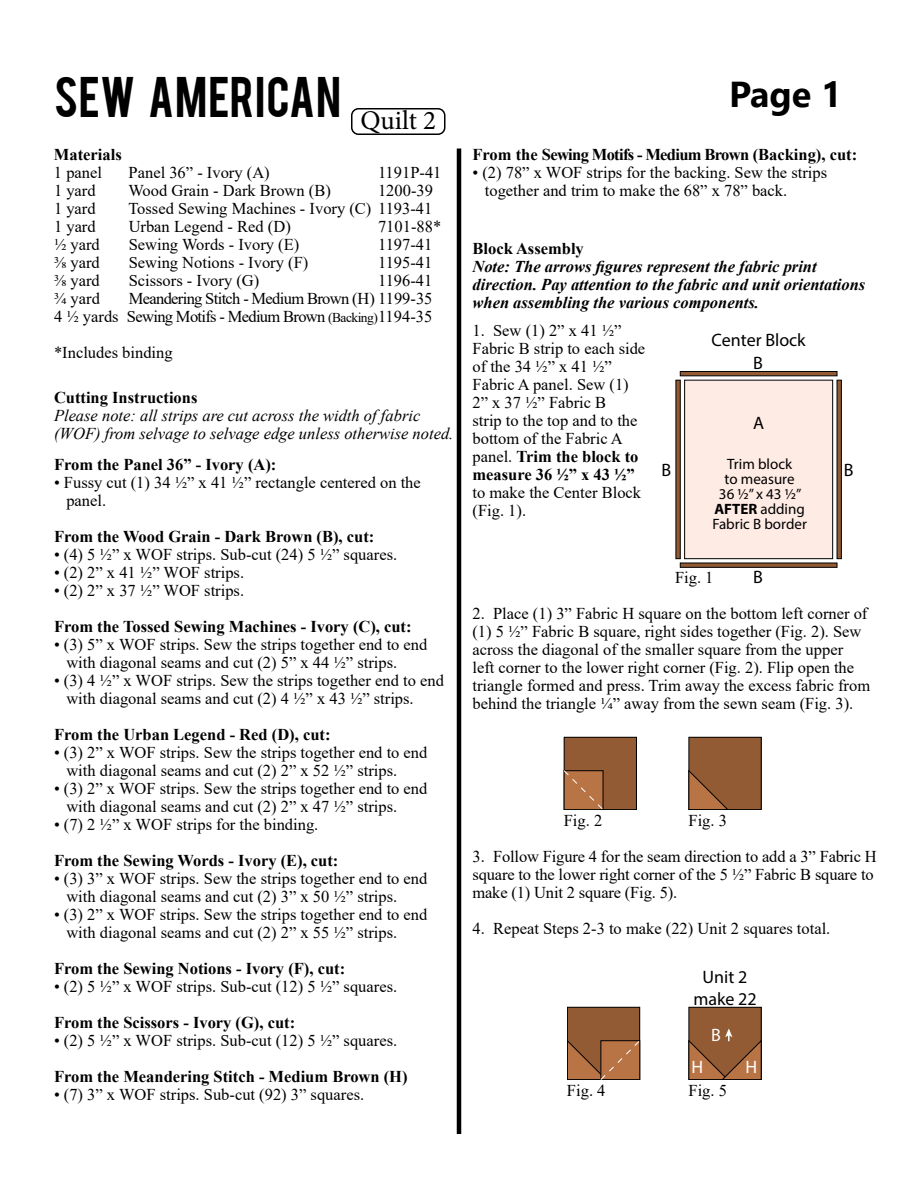
<style>
.page{position:relative;width:918px;height:1188px;background:#fff}
.page>*{position:absolute;margin:0;border:0;box-sizing:border-box;transform-origin:0 0}
.t1{font:45px "Bebas";letter-spacing:.02em;color:#000}
.t2{font:700 36px "Segoe UI";color:#000}
.t3{font:27px "Minion Pro";color:#000}
.t4{font:18px/21.6px "Myriad Pro";color:#000;text-align:center}
.t5{font:18px "Myriad Pro";color:#fff}
.t6{font:16.5px/18px "Times New Roman";color:#000}
.t7{font:700 16.5px "Times New Roman";color:#000}
.t8{font:italic 700 16.5px/18px "Times New Roman";color:#000}
.t9{font:italic 16.5px/18px "Times New Roman";color:#000}
.t10{font:16.5px/18px "Times New Roman";letter-spacing:-.04em;color:#000;text-align:right}
.t11{font:700 16.5px "Times New Roman";letter-spacing:-.04em;color:#000}
.t12{font:15px/15px "Myriad Pro";color:#000;text-align:center}
.s1{font-size:13.5px}
.s2{font-weight:700}
</style>
<div class="page">
<div style="left:351px;top:108px;width:94px;height:27px;border:2px solid #000101;border-radius:7px"></div>
<hr style="left:457px;top:148px;width:4px;height:986px;background:#000">
<div style="left:684px;top:380px;width:149px;height:179px;background:#feebe4;border:1px solid #000"></div>
<svg style="left:676px;top:380px;width:5px;height:179px"></svg>
<svg style="left:837px;top:380px;width:5px;height:179px"></svg>
<svg style="left:680px;top:371px;width:157px;height:5px"></svg>
<svg style="left:680px;top:563px;width:157px;height:5px"></svg>
<div style="left:564px;top:737px;width:72px;height:73px;background:#925b34"></div>
<div style="left:564px;top:737px;width:73px;height:73px;border:1px solid #000"></div>
<svg style="left:564px;top:770px;width:39px;height:40px;background:#ab6d43"></svg>
<div style="left:689px;top:737px;width:72px;height:73px;background:#925b34"></div>
<div style="left:688px;top:737px;width:74px;height:73px;border:1px solid #000"></div>
<svg style="left:688px;top:770px;width:42px;height:40px"></svg>
<div style="left:567px;top:1007px;width:73px;height:73px;background:#925b34"></div>
<div style="left:567px;top:1007px;width:73px;height:73px;border:1px solid #000"></div>
<svg style="left:567px;top:1040px;width:73px;height:40px"></svg>
<div style="left:689px;top:1007px;width:72px;height:73px;background:#925b34"></div>
<div style="left:688px;top:1007px;width:74px;height:73px;border:1px solid #000"></div>
<svg style="left:688px;top:1028px;width:74px;height:52px"></svg>
<h1 class="t1" style="left:54px;top:64px;width:289px">SEW AMERICAN</h1>
<h2 class="t2" style="left:729px;top:60px;width:114px">Page 1</h2>
<h3 class="t3" style="left:360px;top:102px;width:77px">Quilt 2</h3>
<p class="t7" style="left:54px;top:143px;width:69px">Materials</p>
<p class="t6" style="left:54px;top:163px;width:50px">1 panel</p>
<p class="t6" style="left:129px;top:163px;width:143px">Panel 36” - Ivory (A)</p>
<p class="t6" style="left:378px;top:163px;width:65px">1191P-41</p>
<p class="t6" style="left:54px;top:181px;width:43px">1 yard</p>
<p class="t6" style="left:128px;top:181px;width:204px">Wood Grain - Dark Brown (B)</p>
<p class="t6" style="left:378px;top:181px;width:56px">1200-39</p>
<p class="t6" style="left:54px;top:199px;width:43px">1 yard</p>
<p class="t6" style="left:128px;top:199px;width:306px">Tossed Sewing Machines - Ivory (C) 1193-41</p>
<p class="t6" style="left:54px;top:217px;width:43px">1 yard</p>
<p class="t6" style="left:129px;top:217px;width:164px">Urban Legend - Red (D)</p>
<p class="t6" style="left:378px;top:217px;width:65px">7101-88*</p>
<p class="t6" style="left:54px;top:235px;width:47px">½ yard</p>
<p class="t6" style="left:129px;top:235px;width:172px">Sewing Words - Ivory (E)</p>
<p class="t6" style="left:378px;top:235px;width:56px">1197-41</p>
<p class="t6" style="left:54px;top:253px;width:47px">⅜ yard</p>
<p class="t6" style="left:129px;top:253px;width:181px">Sewing Notions - Ivory (F)</p>
<p class="t6" style="left:378px;top:253px;width:56px">1195-41</p>
<p class="t6" style="left:54px;top:271px;width:47px">⅜ yard</p>
<p class="t6" style="left:129px;top:271px;width:132px">Scissors - Ivory (G)</p>
<p class="t6" style="left:378px;top:271px;width:56px">1196-41</p>
<p class="t6" style="left:54px;top:289px;width:47px">¾ yard</p>
<p class="t10" style="left:54px;top:289px;width:380px">Meandering Stitch - Medium Brown (H) 1199-35<br>4 ½ yards Sewing Motifs - Medium Brown <span class="s1">(Backing)</span>1194-35</p>
<p class="t6" style="left:54px;top:343px;width:120px">*Includes binding</p>
<p class="t7" style="left:54px;top:386px;width:145px">Cutting Instructions</p>
<p class="t9" style="left:54px;top:406px;width:401px">Please note: all strips are cut across the width of fabric (WOF) from selvage to selvage edge unless otherwise noted.</p>
<p class="t7" style="left:54px;top:453px;width:224px">From the Panel 36” - Ivory (A):</p>
<p class="t6" style="left:66px;top:473px;width:356px;text-indent:-12px">• Fussy cut (1) 34 ½” x 41 ½” rectangle centered on the panel.</p>
<p class="t7" style="left:54px;top:525px;width:322px">From the Wood Grain - Dark Brown (B), cut:</p>
<p class="t6" style="left:54px;top:545px;width:345px">• (4) 5 ½” x WOF strips. Sub-cut (24) 5 ½” squares.</p>
<p class="t6" style="left:54px;top:563px;width:192px">• (2) 2” x 41 ½” WOF strips.</p>
<p class="t6" style="left:54px;top:581px;width:192px">• (2) 2” x 37 ½” WOF strips.</p>
<p class="t7" style="left:54px;top:615px;width:359px">From the Tossed Sewing Machines - Ivory (C), cut:</p>
<p class="t6" style="left:66px;top:635px;width:363px;text-indent:-12px">• (3) 5” x WOF strips. Sew the strips together end to end with diagonal seams and cut (2) 5” x 44 ½” strips.</p>
<p class="t6" style="left:66px;top:671px;width:379px;text-indent:-12px">• (3) 4 ½” x WOF strips. Sew the strips together end to end with diagonal seams and cut (2) 4 ½” x 43 ½” strips.</p>
<p class="t7" style="left:54px;top:723px;width:278px">From the Urban Legend - Red (D), cut:</p>
<p class="t6" style="left:66px;top:743px;width:363px;text-indent:-12px">• (3) 2” x WOF strips. Sew the strips together end to end with diagonal seams and cut (2) 2” x 52 ½” strips.</p>
<p class="t6" style="left:66px;top:779px;width:363px;text-indent:-12px">• (3) 2” x WOF strips. Sew the strips together end to end with diagonal seams and cut (2) 2” x 47 ½” strips.</p>
<p class="t6" style="left:54px;top:815px;width:266px">• (7) 2 ½” x WOF strips for the binding.</p>
<p class="t7" style="left:54px;top:849px;width:286px">From the Sewing Words - Ivory (E), cut:</p>
<p class="t6" style="left:66px;top:869px;width:363px;text-indent:-12px">• (3) 3” x WOF strips. Sew the strips together end to end with diagonal seams and cut (2) 3” x 50 ½” strips.</p>
<p class="t6" style="left:66px;top:905px;width:363px;text-indent:-12px">• (3) 2” x WOF strips. Sew the strips together end to end with diagonal seams and cut (2) 2” x 55 ½” strips.</p>
<p class="t7" style="left:54px;top:957px;width:293px">From the Sewing Notions - Ivory (F), cut:</p>
<p class="t6" style="left:54px;top:977px;width:345px">• (2) 5 ½” x WOF strips. Sub-cut (12) 5 ½” squares.</p>
<p class="t7" style="left:54px;top:1011px;width:243px">From the Scissors - Ivory (G), cut:</p>
<p class="t6" style="left:54px;top:1031px;width:345px">• (2) 5 ½” x WOF strips. Sub-cut (12) 5 ½” squares.</p>
<p class="t7" style="left:54px;top:1065px;width:355px">From the Meandering Stitch - Medium Brown (H)</p>
<p class="t6" style="left:54px;top:1085px;width:312px">• (7) 3” x WOF strips. Sub-cut (92) 3” squares.</p>
<p class="t11" style="left:473px;top:142px;width:386px">From the Sewing Motifs - Medium Brown (Backing), cut:</p>
<p class="t6" style="left:485px;top:163px;width:344px;text-indent:-12px">• (2) 78” x WOF strips for the backing. Sew the strips together and trim to make the 68” x 78” back.</p>
<p class="t7" style="left:472px;top:237px;width:113px">Block Assembly</p>
<p class="t8" style="left:472px;top:257px;width:394px">Note: The arrows figures represent the fabric print direction. Pay attention to the fabric and unit orientations when assembling the various components.</p>
<p class="t6" style="left:473px;top:320px;width:174px">1. Sew (1) 2” x 41 ½”<br>Fabric B strip to each side of the 34 ½” x 41 ½”<br>Fabric A panel. Sew (1)<br>2” x 37 ½” Fabric B<br>strip to the top and to the bottom of the Fabric A panel. <span class="s2">Trim the block to measure 36 ½” x 43 ½”</span></p>
<p class="t6" style="left:473px;top:482px;width:170px">to make the Center Block (Fig. 1).</p>
<p class="t4" style="left:712px;top:329px;width:96px">Center Block</p>
<p class="t4" style="left:753px;top:352px;width:11px">B</p>
<p class="t4" style="left:753px;top:412px;width:13px">A</p>
<p class="t12" style="left:712px;top:457px;width:96px">Trim block<br>to measure<br>36 ½” x 43 ½”<br><span class="s2">AFTER</span> adding<br>Fabric B border</p>
<p class="t4" style="left:662px;top:459px;width:11px">B</p>
<p class="t4" style="left:844px;top:459px;width:11px">B</p>
<p class="t6" style="left:675px;top:568px;width:40px">Fig. 1</p>
<p class="t4" style="left:753px;top:566px;width:11px">B</p>
<p class="t6" style="left:472px;top:604px;width:399px">2. Place (1) 3” Fabric H square on the bottom left corner of (1) 5 ½” Fabric B square, right sides together (Fig. 2). Sew across the diagonal of the smaller square from the upper<br>left corner to the lower right corner (Fig. 2). Flip open the triangle formed and press. Trim away the excess fabric from behind the triangle ¼” away from the sewn seam (Fig. 3).</p>
<p class="t6" style="left:564px;top:811px;width:40px">Fig. 2</p>
<p class="t6" style="left:688px;top:811px;width:40px">Fig. 3</p>
<p class="t6" style="left:472px;top:847px;width:406px">3. Follow Figure 4 for the seam direction to add a 3” Fabric H square to the lower right corner of the 5 ½” Fabric B square to make (1) Unit 2 square (Fig. 5).</p>
<p class="t6" style="left:472px;top:919px;width:359px">4. Repeat Steps 2-3 to make (22) Unit 2 squares total.</p>
<p class="t4" style="left:693px;top:966px;width:65px">Unit 2 make 22</p>
<p class="t5" style="left:711px;top:1023px;width:11px">B</p>
<p class="t5" style="left:691px;top:1056px;width:13px">H</p>
<p class="t5" style="left:746px;top:1056px;width:13px">H</p>
<p class="t6" style="left:567px;top:1081px;width:40px">Fig. 4</p>
<p class="t6" style="left:688px;top:1081px;width:40px">Fig. 5</p>
</div>
